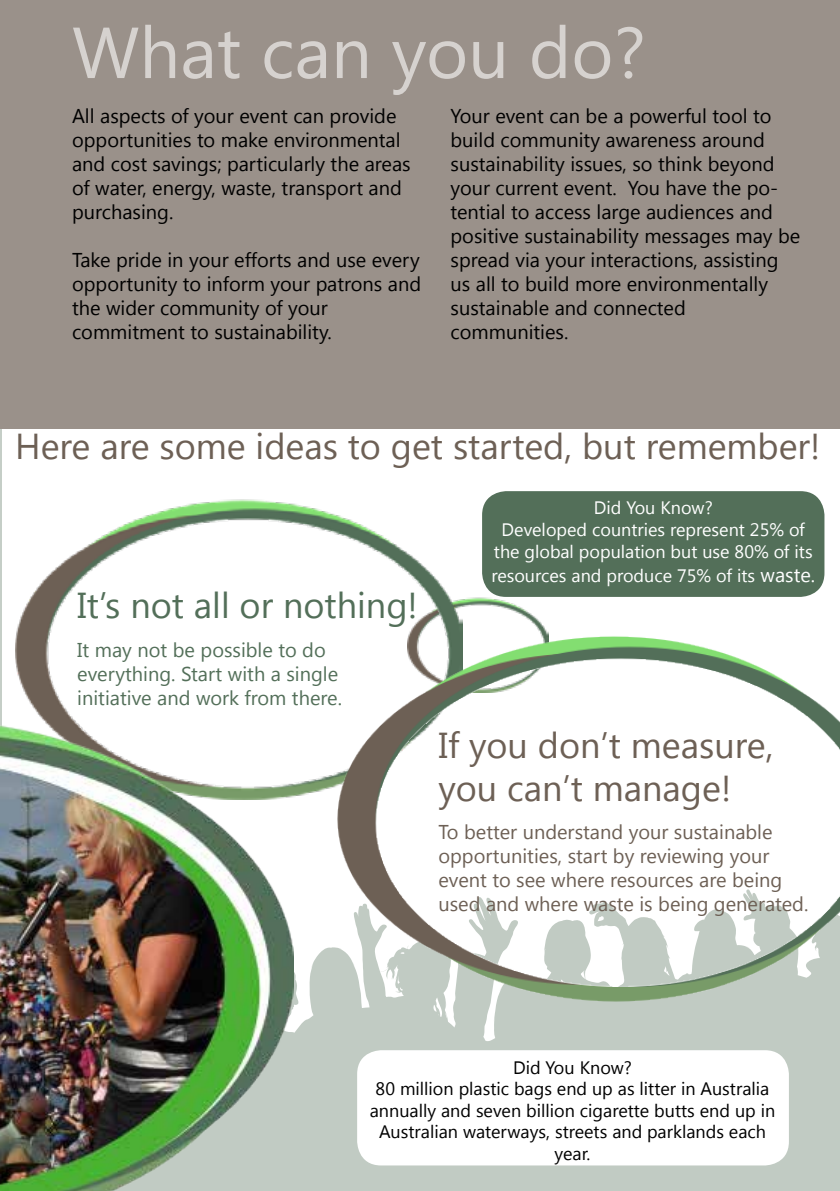
<style>
.page{position:relative;width:840px;height:1191px;background:#fff}
.page>*{position:absolute;margin:0;border:0;box-sizing:border-box;transform-origin:0 0}
.t1{font:72px "Segoe UI";color:#d6d2cf}
.t2{font:36px/43.2px "Segoe UI";color:#6d6055}
.t3{font:36px "Segoe UI";color:#536f59}
.t4{font:20px/24px "Segoe UI";color:#000}
.t5{font:20px/24px "Segoe UI";color:#6d6055}
.t6{font:20px/24px "Segoe UI";color:#536f59}
.t7{font:18px/21.6px "Segoe UI";color:#000;text-align:center}
.t8{font:18px/21.6px "Segoe UI";color:#fff;text-align:center}
.s1{font-size:20px}
</style>
<div class="page">
<hr style="left:0;top:413px;width:2px;height:778px;background:#c5cec7">
<div style="left:0;top:0;width:839px;height:428px;background:#9a918a"></div>
<div style="left:293px;top:946px;width:546px;height:245px;background:#c1cbc3"></div>
<img style="left:462px;top:595px;width:80px;height:30px">
<img style="left:15px;top:499px;width:447px;height:298px">
<img style="left:337px;top:625px;width:502px;height:376px">
<img style="left:0;top:703px;width:293px;height:488px">
<div style="left:357px;top:1050px;width:431px;height:115px;background:#fff;border-radius:24px"></div>
<div style="left:482px;top:491px;width:342px;height:106px;background:#536f59;border-radius:24px"></div>
<h1 class="t1" style="left:72px;top:2px;width:575px">What can you do?</h1>
<p class="t4" style="left:72px;top:103px;width:340px">All aspects of your event can provide opportunities to make environmental and cost savings; particularly the areas of water, energy, waste, transport and purchasing.</p>
<p class="t4" style="left:72px;top:247px;width:350px">Take pride in your efforts and use every opportunity to inform your patrons and the wider community of your commitment to sustainability.</p>
<p class="t4" style="left:450px;top:103px;width:351px">Your event can be a powerful tool to build community awareness around sustainability issues, so think beyond your current event. You have the po&shy;tential to access large audiences and positive sustainability messages may be spread via your interactions, assisting us all to build more environmentally sustainable and connected communities.</p>
<h2 class="t2" style="left:15px;top:423px;width:806px">Here are some ideas to get started, but remember!</h2>
<h2 class="t3" style="left:77px;top:580px;width:342px">It’s not all or nothing!</h2>
<p class="t6" style="left:77px;top:637px;width:266px">It may not be possible to do everything. Start with a single initiative and work from there.</p>
<p class="t8" style="left:493px;top:496px;width:320px">Did You Know?<br>Developed countries represent 25% of the global population but use 80% of its</p>
<p class="t8" style="left:491px;top:563px;width:325px">resources and produce 75% of its <span class="s1">waste.</span></p>
<h2 class="t2" style="left:438px;top:722px;width:336px">If you don’t measure, you can’t manage!</h2>
<p class="t5" style="left:438px;top:819px;width:371px">To better understand your sustainable opportunities, start by reviewing your event to see where resources are being used and where waste is being generated.</p>
<p class="t7" style="left:369px;top:1055px;width:407px">Did You Know?<br>80 million plastic bags end up as litter in Australia annually and seven billion cigarette butts end up in Australian waterways, streets and parklands each year.</p>
</div>
